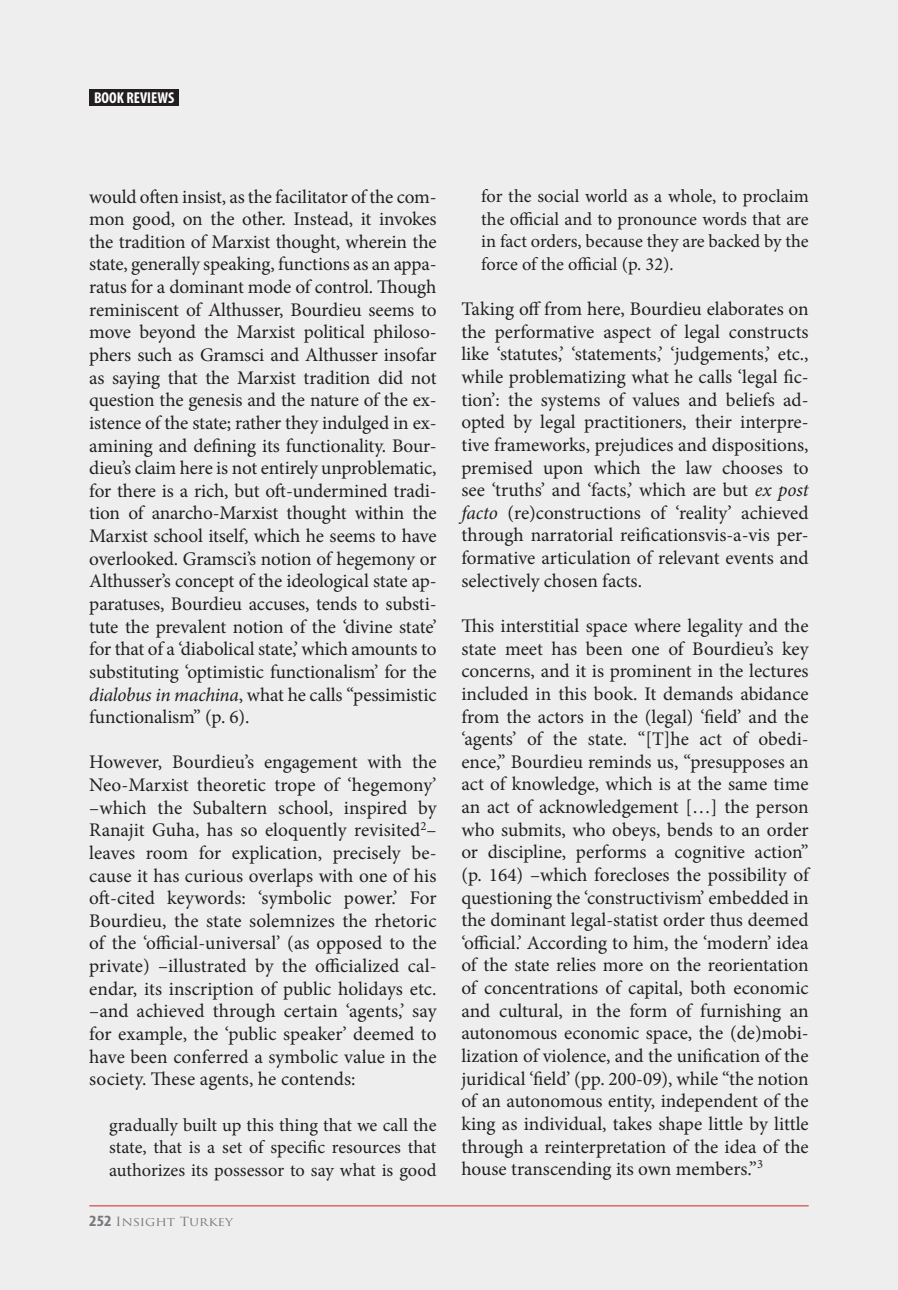
<style>
.page{position:relative;width:898px;height:1290px;background:#eeeeef}
.page>*{position:absolute;margin:0;border:0;box-sizing:border-box;transform-origin:0 0}
.t1{font:19.25px/22.6px "Minion Pro";color:#231f20;text-align:justify}
.t2{font:18.38px/22.6px "Minion Pro";color:#231f20;text-align:justify}
.t3{font:700 condensed 15.75px "Myriad Pro";color:#fff}
.t4{font:12.25px "Trajan Pro";color:#76787b;scale:1.11 1}
.s1{font-style:italic}
.s2{font-family:"Myriad Pro";font-weight:700;font-stretch:condensed;font-size:15.75px}
</style>
<div class="page">
<div style="left:89px;top:89px;width:90px;height:17px;background:#231f20"></div>
<hr style="left:89px;top:1205px;width:720px;height:1px;background:#d1232a">
<p class="t3" style="left:94px;top:88px;width:82px">BOOK REVIEWS</p>
<p class="t1" style="left:89px;top:185px;width:349px">would often insist, as the facilitator of the com&shy;mon good, on the other. Instead, it invokes the tradition of Marxist thought, wherein the state, generally speaking, functions as an appa&shy;ratus for a dominant mode of control. Though reminiscent of Althusser, Bourdieu seems to move beyond the Marxist political philoso&shy;phers such as Gramsci and Althusser insofar as saying that the Marxist tradition did not question the genesis and the nature of the ex&shy;istence of the state; rather they indulged in ex&shy;amining and defining its functionality. Bour&shy;dieu’s claim here is not entirely unproblematic, for there is a rich, but oft-undermined tradi&shy;tion of anarcho-Marxist thought within the Marxist school itself, which he seems to have overlooked. Gramsci’s notion of hegemony or Althusser’s concept of the ideological state ap&shy;paratuses, Bourdieu accuses, tends to substi&shy;tute the prevalent notion of the ‘divine state’ for that of a ‘diabolical state,’ which amounts to substituting ‘optimistic functionalism’ for the <span class="s1">dialobus in machina</span>, what he calls “pessimistic functionalism” (p. 6).</p>
<p class="t1" style="left:89px;top:751px;width:349px">However, Bourdieu’s engagement with the Neo-Marxist theoretic trope of ‘hegemony’ –which the Subaltern school, inspired by Ranajit Guha, has so eloquently revisited<sup>2</sup>– leaves room for explication, precisely be&shy;cause it has curious overlaps with one of his oft-cited keywords: ‘symbolic power.’ For Bourdieu, the state solemnizes the rhetoric of the ‘official-universal’ (as opposed to the private) –illustrated by the officialized cal&shy;endar, its inscription of public holidays etc. –and achieved through certain ‘agents,’ say for example, the ‘public speaker’ deemed to have been conferred a symbolic value in the society. These agents, he contends:</p>
<p class="t2" style="left:109px;top:1113px;width:329px">gradually built up this thing that we call the state, that is a set of specific resources that authorizes its possessor to say what is good</p>
<p class="t4" style="left:89px;top:1213px;width:131px"><span class="s2">252</span> Insight Turkey</p>
<p class="t2" style="left:481px;top:185px;width:329px">for the social world as a whole, to proclaim the official and to pronounce words that are in fact orders, because they are backed by the force of the official (p. 32).</p>
<p class="t1" style="left:461px;top:298px;width:349px">Taking off from here, Bourdieu elaborates on the performative aspect of legal constructs like ‘statutes,’ ‘statements,’ ‘judgements,’ etc., while problematizing what he calls ‘legal fic&shy;tion’: the systems of values and beliefs ad&shy;opted by legal practitioners, their interpre&shy;tive frameworks, prejudices and dispositions, premised upon which the law chooses to see ‘truths’ and ‘facts,’ which are but <span class="s1">ex post facto</span> (re)constructions of ‘reality’ achieved through narratorial reificationsvis-a-vis per&shy;formative articulation of relevant events and selectively chosen facts.</p>
<p class="t1" style="left:461px;top:615px;width:349px">This interstitial space where legality and the state meet has been one of Bourdieu’s key concerns, and it is prominent in the lectures included in this book. It demands abidance from the actors in the (legal) ‘field’ and the ‘agents’ of the state. “[T]he act of obedi&shy;ence,” Bourdieu reminds us, “presupposes an act of knowledge, which is at the same time an act of acknowledgement […] the person who submits, who obeys, bends to an order or discipline, performs a cognitive action” (p. 164) –which forecloses the possibility of questioning the ‘constructivism’ embedded in the dominant legal-statist order thus deemed ‘official.’ According to him, the ‘modern’ idea of the state relies more on the reorientation of concentrations of capital, both economic and cultural, in the form of furnishing an autonomous economic space, the (de)mobi&shy;lization of violence, and the unification of the juridical ‘field’ (pp. 200-09), while “the notion of an autonomous entity, independent of the king as individual, takes shape little by little through a reinterpretation of the idea of the house transcending its own members.”<sup>3</sup></p>
</div>
